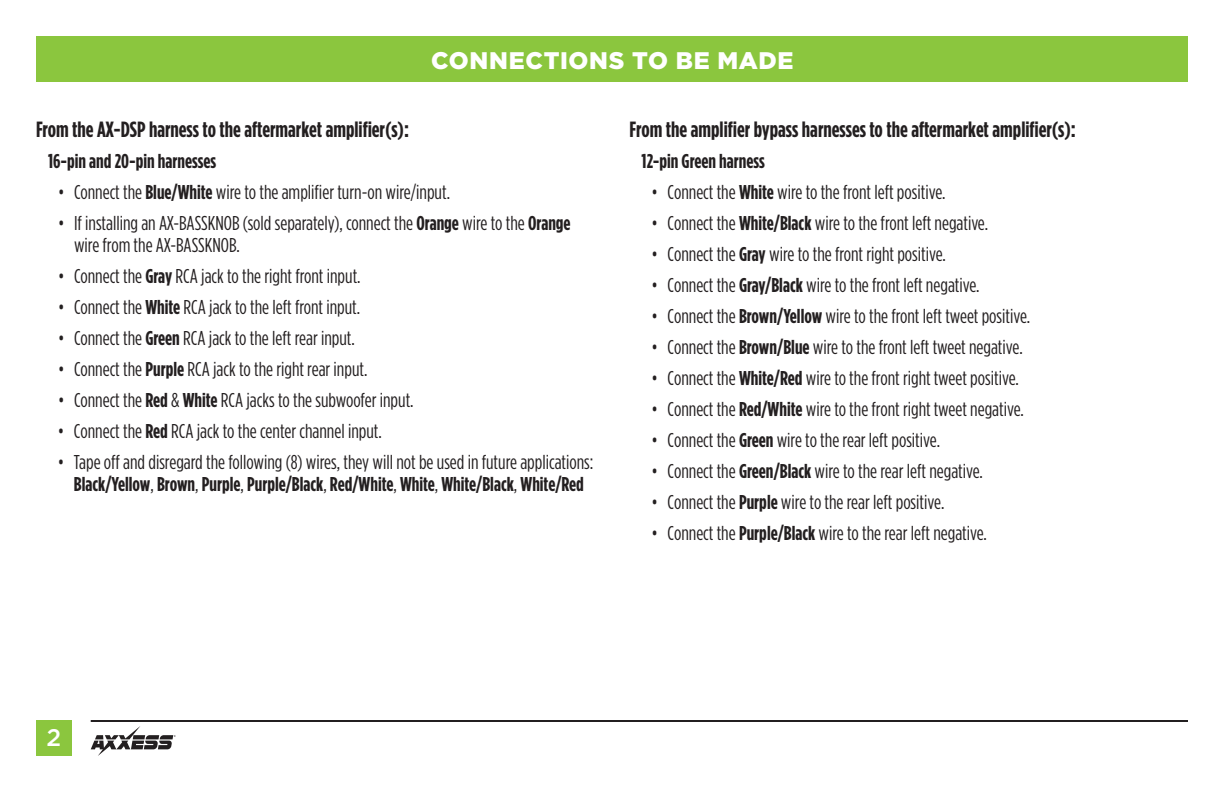
<style>
.page{position:relative;width:1224px;height:792px;background:#fff}
.page>*{position:absolute;margin:0;border:0;box-sizing:border-box;transform-origin:0 0}
.t1{font:900 24px "Gotham";letter-spacing:.03em;color:#fff}
.t2{font:500 24px "Gotham";color:#fff}
.t3{font:700 22px "Gotham Condensed";color:#231f20}
.t4{font:20px/22px "Gotham Condensed";color:#231f20}
.t5{font:700 20px "Gotham Condensed";color:#231f20}
.s1{font-weight:700}
</style>
<div class="page">
<div style="left:36px;top:36px;width:1152px;height:45px;background:#8bc63e"></div>
<div style="left:36px;top:720px;width:36px;height:36px;background:#8bc63e"></div>
<hr style="left:91px;top:720px;width:1097px;height:2px;background:#231f20">
<svg style="left:91px;top:726px;width:85px;height:30px"></svg>
<p class="t1" style="left:431px;top:46px;width:364px">CONNECTIONS TO BE MADE</p>
<p class="t3" style="left:36px;top:116px;width:375px">From the AX-DSP harness to the aftermarket amplifier(s):</p>
<p class="t5" style="left:48px;top:149px;width:170px">16-pin and 20-pin harnesses</p>
<p class="t4" style="left:58px;top:180px;width:394px">• Connect the <span class="s1">Blue/White</span> wire to the amplifier turn-on wire/input.</p>
<p class="t4" style="left:74px;top:211px;width:498px;text-indent:-16px">• If installing an AX-BASSKNOB (sold separately), connect the <span class="s1">Orange</span> wire to the <span class="s1">Orange </span>wire from the AX-BASSKNOB.</p>
<p class="t4" style="left:58px;top:264px;width:304px">• Connect the <span class="s1">Gray</span> RCA jack to the right front input.</p>
<p class="t4" style="left:58px;top:295px;width:304px">• Connect the <span class="s1">White</span> RCA jack to the left front input.</p>
<p class="t4" style="left:58px;top:326px;width:298px">• Connect the <span class="s1">Green</span> RCA jack to the left rear input.</p>
<p class="t4" style="left:58px;top:357px;width:311px">• Connect the <span class="s1">Purple</span> RCA jack to the right rear input.</p>
<p class="t4" style="left:58px;top:388px;width:357px">• Connect the <span class="s1">Red</span> &amp; <span class="s1">White</span> RCA jacks to the subwoofer input.</p>
<p class="t4" style="left:58px;top:419px;width:325px">• Connect the <span class="s1">Red</span> RCA jack to the center channel input.</p>
<p class="t4" style="left:58px;top:450px;width:537px;text-align:center">• Tape off and disregard the following (8) wires, they will not be used in future applications:<br><span class="s1">Black/Yellow</span>, <span class="s1">Brown</span>, <span class="s1">Purple</span>, <span class="s1">Purple/Black</span>, <span class="s1">Red/White</span>, <span class="s1">White</span>, <span class="s1">White/Black</span>, <span class="s1">White/Red</span></p>
<p class="t3" style="left:630px;top:116px;width:448px">From the amplifier bypass harnesses to the aftermarket amplifier(s):</p>
<p class="t5" style="left:642px;top:149px;width:125px">12-pin Green harness</p>
<p class="t4" style="left:652px;top:180px;width:295px">• Connect the <span class="s1">White</span> wire to the front left positive.</p>
<p class="t4" style="left:652px;top:211px;width:338px">• Connect the <span class="s1">White/Black</span> wire to the front left negative.</p>
<p class="t4" style="left:652px;top:242px;width:296px">• Connect the <span class="s1">Gray</span> wire to the front right positive.</p>
<p class="t4" style="left:652px;top:273px;width:329px">• Connect the <span class="s1">Gray/Black</span> wire to the front left negative.</p>
<p class="t4" style="left:652px;top:304px;width:380px">• Connect the <span class="s1">Brown/Yellow</span> wire to the front left tweet positive.</p>
<p class="t4" style="left:652px;top:335px;width:373px">• Connect the <span class="s1">Brown/Blue</span> wire to the front left tweet negative.</p>
<p class="t4" style="left:652px;top:366px;width:369px">• Connect the <span class="s1">White/Red</span> wire to the front right tweet positive.</p>
<p class="t4" style="left:652px;top:397px;width:374px">• Connect the <span class="s1">Red/White</span> wire to the front right tweet negative.</p>
<p class="t4" style="left:652px;top:428px;width:290px">• Connect the <span class="s1">Green</span> wire to the rear left positive.</p>
<p class="t4" style="left:652px;top:459px;width:333px">• Connect the <span class="s1">Green/Black</span> wire to the rear left negative.</p>
<p class="t4" style="left:652px;top:490px;width:294px">• Connect the <span class="s1">Purple</span> wire to the rear left positive.</p>
<p class="t4" style="left:652px;top:521px;width:337px">• Connect the <span class="s1">Purple/Black</span> wire to the rear left negative.</p>
<p class="t2" style="left:47px;top:724px;width:16px">2</p>
</div>
